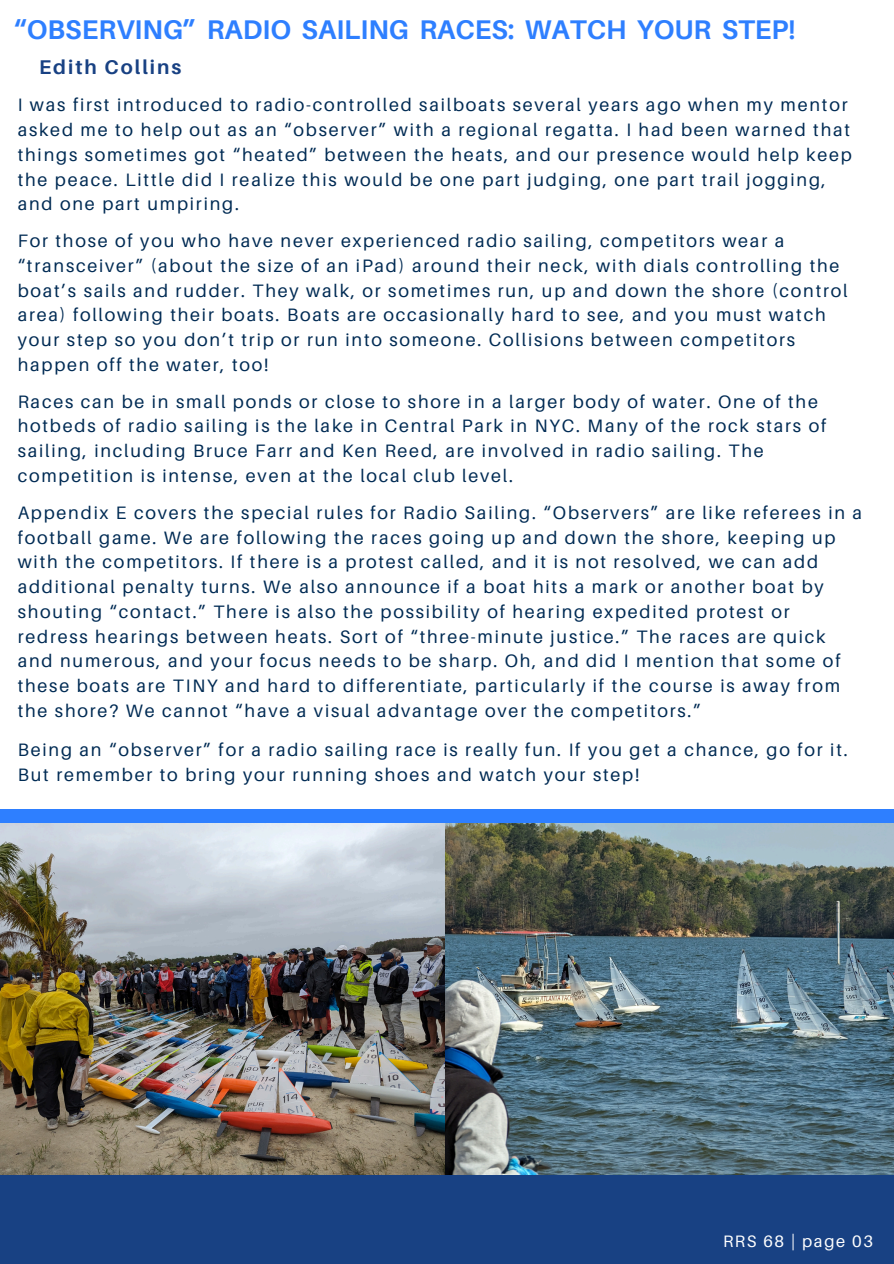
<style>
.page{position:relative;width:894px;height:1264px;background:#fff}
.page>*{position:absolute;margin:0;border:0;box-sizing:border-box;transform-origin:0 0}
.t1{font:700 27px "Aileron";color:#2e7fff}
.t2{font:700 19.8px "Aileron";letter-spacing:.1em;color:#184183}
.t3{font:18px/24.8px "Aileron";letter-spacing:.1em;color:#002b54}
.t4{font:16.5px "Aileron";letter-spacing:.1em;color:#fff}
</style>
<div class="page">
<div style="left:0;top:1172px;width:893px;height:91px;background:#184183"></div>
<div style="left:0;top:809px;width:893px;height:16px;background:#2e7fff"></div>
<img style="left:0;top:823px;width:445px;height:351px">
<img style="left:445px;top:823px;width:448px;height:351px">
<h3 class="t1" style="left:13px;top:13px;width:783px">“OBSERVING” RADIO SAILING RACES: WATCH YOUR STEP!</h3>
<h3 class="t2" style="left:39px;top:55px;width:144px">Edith Collins</h3>
<h3 class="t3" style="left:18px;top:92px;width:835px">I was first introduced to radio-controlled sailboats several years ago when my mentor asked me to help out as an “observer” with a regional regatta. I had been warned that things sometimes got “heated” between the heats, and our presence would help keep the peace. Little did I realize this would be one part judging, one part trail jogging, and one part umpiring.</h3>
<h3 class="t3" style="left:18px;top:228px;width:831px">For those of you who have never experienced radio sailing, competitors wear a “transceiver” (about the size of an iPad) around their neck, with dials controlling the boat’s sails and rudder. They walk, or sometimes run, up and down the shore (control area) following their boats. Boats are occasionally hard to see, and you must watch your step so you don’t trip or run into someone. Collisions between competitors happen off the water, too!</h3>
<p class="t3" style="left:18px;top:388px;width:809px">Races can be in small ponds or close to shore in a larger body of water. One of the hotbeds of radio sailing is the lake in Central Park in NYC. Many of the rock stars of sailing, including Bruce Farr and Ken Reed, are involved in radio sailing. The competition is intense, even at the local club level.</p>
<p class="t3" style="left:18px;top:499px;width:845px">Appendix E covers the special rules for Radio Sailing. “Observers” are like referees in a football game. We are following the races going up and down the shore, keeping up with the competitors. If there is a protest called, and it is not resolved, we can add additional penalty turns. We also announce if a boat hits a mark or another boat by shouting “contact.” There is also the possibility of hearing expedited protest or redress hearings between heats. Sort of “three-minute justice.” The races are quick and numerous, and your focus needs to be sharp. Oh, and did I mention that some of these boats are TINY and hard to differentiate, particularly if the course is away from the shore? We cannot “have a visual advantage over the competitors.”</p>
<p class="t3" style="left:18px;top:736px;width:831px">Being an “observer” for a radio sailing race is really fun. If you get a chance, go for it.<br>But remember to bring your running shoes and watch your step!</p>
<h3 class="t4" style="left:722px;top:1231px;width:151px">RRS 68 | page 03</h3>
</div>
